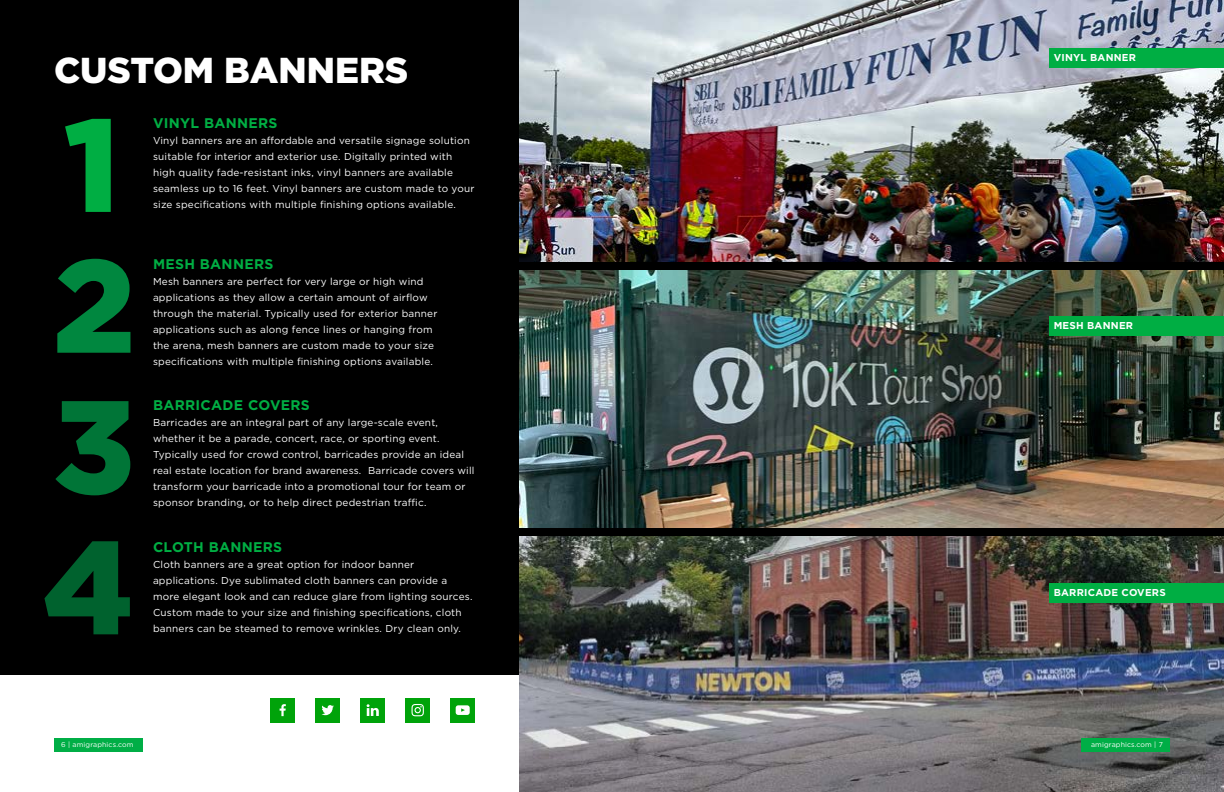
<style>
.page{position:relative;width:1224px;height:792px;background:#000}
.page>*{position:absolute;margin:0;border:0;box-sizing:border-box;transform-origin:0 0}
.t1{font:900 132px "Gotham";color:#00ae43}
.t2{font:900 132px "Gotham";color:#00873f}
.t3{font:900 132px "Gotham";color:#007537}
.t4{font:900 132px "Gotham";color:#00622e}
.t5{font:900 36px "Gotham";color:#fff}
.t6{font:700 14px "Gotham";letter-spacing:.02em;color:#00ae43}
.t7{font:10px/16px "Gotham";letter-spacing:.02em;color:#fff}
.t8{font:700 10px "Gotham";letter-spacing:.02em;color:#fff}
.t9{font:7px "Gotham";letter-spacing:.02em;color:#fff}
</style>
<div class="page">
<img style="left:520px;top:270px;width:704px;height:258px">
<img style="left:519px;top:536px;width:705px;height:256px">
<img style="left:520px;top:0;width:704px;height:262px">
<div style="left:0;top:676px;width:519px;height:116px;background:#fff"></div>
<div style="left:270px;top:698px;width:25px;height:25px;background:#00a30a"></div>
<svg style="left:280px;top:704px;width:6px;height:12px"></svg>
<div style="left:315px;top:698px;width:25px;height:25px;background:#00a30a"></div>
<svg style="left:321px;top:705px;width:13px;height:10px"></svg>
<div style="left:360px;top:698px;width:25px;height:25px;background:#00a30a"></div>
<svg style="left:367px;top:704px;width:12px;height:12px"></svg>
<div style="left:405px;top:698px;width:25px;height:25px;background:#00a30a"></div>
<svg style="left:412px;top:704px;width:12px;height:12px"></svg>
<div style="left:450px;top:698px;width:25px;height:25px;background:#00a30a"></div>
<div style="left:456px;top:705px;width:14px;height:10px;background:#fff;border-radius:3px"></div>
<svg style="left:461px;top:708px;width:4px;height:4px"></svg>
<div style="left:1049px;top:48px;width:174px;height:20px;background:#00ae43"></div>
<div style="left:1049px;top:316px;width:174px;height:19px;background:#00ae43"></div>
<div style="left:1049px;top:583px;width:174px;height:19px;background:#00ae43"></div>
<div style="left:54px;top:738px;width:89px;height:14px;background:#00ae46"></div>
<div style="left:1081px;top:738px;width:89px;height:14px;background:#00ae46"></div>
<h2 class="t5" style="left:54px;top:45px;width:356px">CUSTOM BANNERS</h2>
<h1 class="t1" style="left:64px;top:74px;width:57px">1</h1>
<h3 class="t6" style="left:153px;top:114px;width:126px">VINYL BANNERS</h3>
<p class="t7" style="left:153px;top:132px;width:323px">Vinyl banners are an affordable and versatile signage solution suitable for interior and exterior use. Digitally printed with high quality fade-resistant inks, vinyl banners are available seamless up to 16 feet. Vinyl banners are custom made to your size specifications with multiple finishing options available.</p>
<h1 class="t2" style="left:53px;top:215px;width:84px">2</h1>
<h3 class="t6" style="left:153px;top:255px;width:122px">MESH BANNERS</h3>
<p class="t7" style="left:153px;top:273px;width:286px">Mesh banners are perfect for very large or high wind applications as they allow a certain amount of airflow through the material. Typically used for exterior banner applications such as along fence lines or hanging from the arena, mesh banners are custom made to your size specifications with multiple finishing options available.</p>
<h1 class="t3" style="left:53px;top:356px;width:83px">3</h1>
<h3 class="t6" style="left:153px;top:396px;width:158px">BARRICADE COVERS</h3>
<p class="t7" style="left:153px;top:414px;width:323px">Barricades are an integral part of any large-scale event, whether it be a parade, concert, race, or sporting event.<br>Typically used for crowd control, barricades provide an ideal real estate location for brand awareness. Barricade covers will transform your barricade into a promotional tour for team or sponsor branding, or to help direct pedestrian traffic.</p>
<h1 class="t4" style="left:43px;top:497px;width:92px">4</h1>
<h3 class="t6" style="left:153px;top:538px;width:131px">CLOTH BANNERS</h3>
<p class="t7" style="left:153px;top:556px;width:321px">Cloth banners are a great option for indoor banner applications. Dye sublimated cloth banners can provide a more elegant look and can reduce glare from lighting sources.<br>Custom made to your size and finishing specifications, cloth banners can be steamed to remove wrinkles. Dry clean only.</p>
<p class="t8" style="left:1054px;top:51px;width:84px">VINYL BANNER</p>
<p class="t8" style="left:1054px;top:319px;width:81px">MESH BANNER</p>
<p class="t8" style="left:1054px;top:586px;width:114px">BARRICADE COVERS</p>
<p class="t9" style="left:61px;top:740px;width:74px">6 | amigraphics.com</p>
<p class="t9" style="left:1091px;top:740px;width:73px">amigraphics.com | 7</p>
</div>
